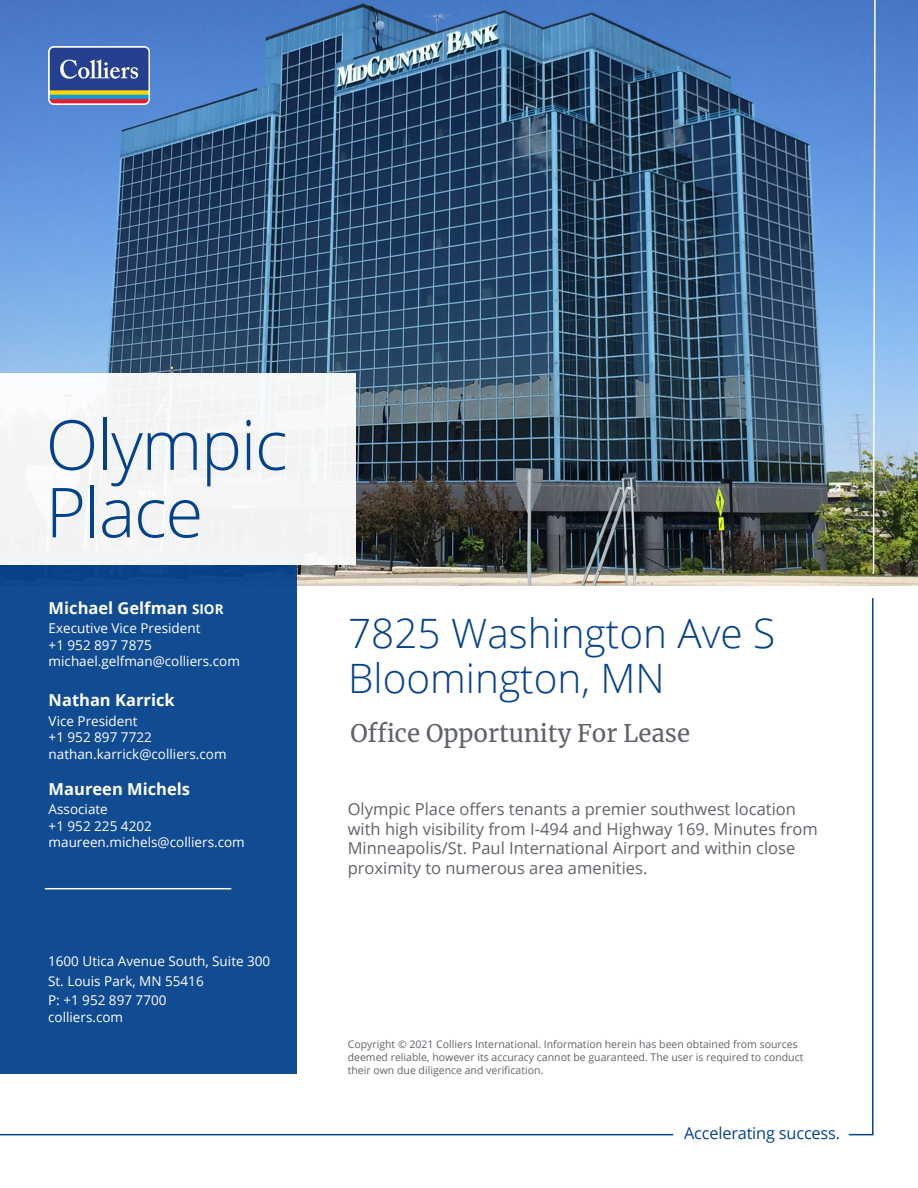
<style>
.page{position:relative;width:918px;height:1188px;background:#fff}
.page>*{position:absolute;margin:0;border:0;box-sizing:border-box;transform-origin:0 0}
.t1{font:300 69px/67.5px "Open Sans";letter-spacing:-.02em;color:#05428c}
.t2{font:300 40.5px "Open Sans";color:#05428c}
.t3{font:24px "Merriweather";color:#5f6369}
.t4{font:16.5px/19.8px "Open Sans";color:#5f6369}
.t5{font:700 16.5px "Open Sans";color:#fff}
.t6{font:16.35px "Open Sans";letter-spacing:-.01em;color:#05428c}
.t7{font:13.5px "Open Sans";color:#fff}
.t8{font:10.5px/12.6px "Open Sans";color:#5f6369}
.s1{font-size:13.5px}
</style>
<div class="page">
<img style="left:0;top:0;width:918px;height:586px">
<svg style="left:848px;top:598px;width:26px;height:538px"></svg>
<hr style="left:0;top:1134px;width:673px;height:1px;background:#05428c">
<svg style="left:872px;top:0;width:5px;height:575px"></svg>
<div style="left:0;top:551px;width:297px;height:523px;background:#114b91"></div>
<div style="left:0;top:373px;width:356px;height:192px;background:#f4f5f5"></div>
<img style="left:48px;top:46px;width:102px;height:58px">
<hr style="left:45px;top:888px;width:186px;height:1px;background:#fff">
<p class="t1" style="left:46px;top:409px;width:244px">Olympic<br>Place</p>
<p class="t5" style="left:49px;top:596px;width:176px">Michael Gelfman <span class="s1">SIOR</span></p>
<p class="t7" style="left:49px;top:619px;width:153px">Executive Vice President</p>
<p class="t7" style="left:49px;top:636px;width:105px">+1 952 897 7875</p>
<p class="t7" style="left:49px;top:652px;width:193px">michael.gelfman@colliers.com</p>
<p class="t5" style="left:49px;top:688px;width:128px">Nathan Karrick</p>
<p class="t7" style="left:49px;top:711px;width:90px">Vice President</p>
<p class="t7" style="left:49px;top:728px;width:105px">+1 952 897 7722</p>
<p class="t7" style="left:49px;top:744px;width:179px">nathan.karrick@colliers.com</p>
<p class="t5" style="left:49px;top:777px;width:143px">Maureen Michels</p>
<p class="t7" style="left:49px;top:800px;width:61px">Associate</p>
<p class="t7" style="left:49px;top:817px;width:105px">+1 952 225 4202</p>
<p class="t7" style="left:49px;top:833px;width:198px">maureen.michels@colliers.com</p>
<p class="t7" style="left:48px;top:952px;width:224px">1600 Utica Avenue South, Suite 300</p>
<p class="t7" style="left:48px;top:972px;width:157px">St. Louis Park, MN 55416</p>
<p class="t7" style="left:48px;top:991px;width:120px">P: +1 952 897 7700</p>
<p class="t7" style="left:48px;top:1008px;width:77px">colliers.com</p>
<p class="t2" style="left:348px;top:605px;width:429px">7825 Washington Ave S</p>
<p class="t2" style="left:348px;top:650px;width:318px">Bloomington, MN</p>
<p class="t3" style="left:350px;top:717px;width:341px">Office Opportunity For Lease</p>
<p class="t4" style="left:348px;top:798px;width:472px">Olympic Place offers tenants a premier southwest location with high visibility from I-494 and Highway 169. Minutes from Minneapolis/St. Paul International Airport and within close proximity to numerous area amenities.</p>
<p class="t8" style="left:348px;top:1038px;width:457px">Copyright © 2021 Colliers International. Information herein has been obtained from sources deemed reliable, however its accuracy cannot be guaranteed. The user is required to conduct their own due diligence and verification.</p>
<p class="t6" style="left:684px;top:1122px;width:158px">Accelerating success.</p>
</div>
